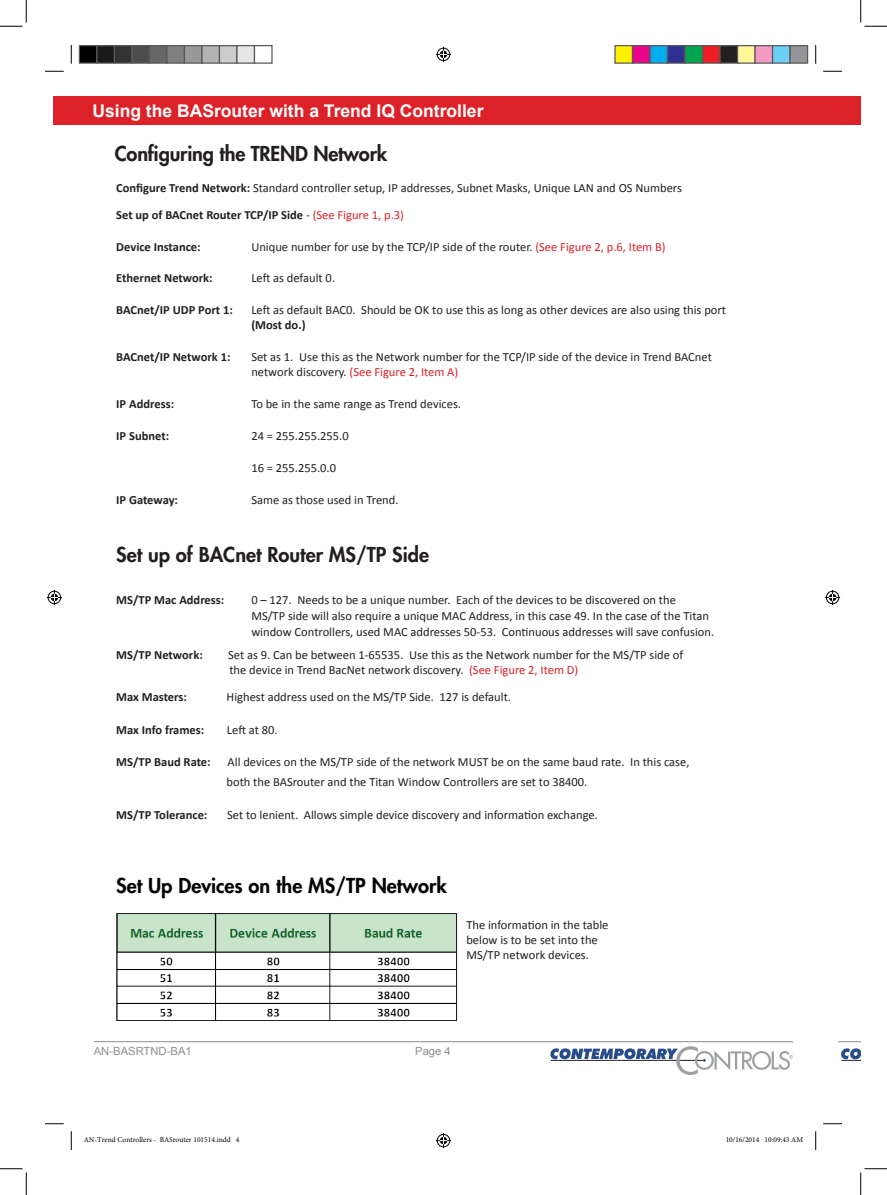
<style>
.page{position:relative;width:887px;height:1195px;background:#fff}
.page>*{position:absolute;margin:0;border:0;box-sizing:border-box;transform-origin:0 0}
.t1{font:800 20px "Futura";letter-spacing:-.01em;color:#231f20}
.t2{font:800 20px "Futura";color:#040503}
.t3{font:700 17.5px "Arial";color:#fff}
.t4{font:12.5px/15px "Calibri";color:#231f20}
.t5{font:700 12.5px "Calibri";color:#231f20}
.t6{font:11.25px "Arial";color:#8f8e8d}
.t7{font:7.5px "Minion Pro";color:#000}
.s1{font-weight:700}
.s2{color:#da2128}
</style>
<div class="page">
<hr style="left:94px;top:1041px;width:699px;height:1px;background:#8f8e8d">
<svg style="left:838px;top:1041px;width:22px;height:1px"></svg>
<img style="left:118px;top:915px;width:337px;height:104px">
<div style="left:116px;top:913px;width:341px;height:108px;border:1px solid #231f20"></div>
<svg style="left:550px;top:1046px;width:242px;height:29px"></svg>
<svg style="left:841px;top:1048px;width:19px;height:13px"></svg>
<div style="left:54px;top:96px;width:806px;height:29px;background:#dc2228"></div>
<svg style="left:45px;top:70px;width:19px;height:2px"></svg>
<svg style="left:823px;top:70px;width:19px;height:2px"></svg>
<svg style="left:45px;top:1123px;width:19px;height:1px"></svg>
<svg style="left:823px;top:1123px;width:19px;height:1px"></svg>
<svg style="left:70px;top:45px;width:2px;height:19px"></svg>
<svg style="left:70px;top:1131px;width:2px;height:19px"></svg>
<svg style="left:815px;top:45px;width:1px;height:19px"></svg>
<svg style="left:815px;top:1131px;width:1px;height:19px"></svg>
<svg style="left:0;top:0;width:27px;height:27px"></svg>
<svg style="left:0;top:1168px;width:27px;height:27px"></svg>
<svg style="left:860px;top:0;width:27px;height:27px"></svg>
<svg style="left:860px;top:1168px;width:27px;height:27px"></svg>
<svg style="left:436px;top:47px;width:15px;height:15px"></svg>
<svg style="left:436px;top:1133px;width:15px;height:15px"></svg>
<svg style="left:47px;top:590px;width:15px;height:15px"></svg>
<svg style="left:825px;top:590px;width:15px;height:15px"></svg>
<div style="left:79px;top:46px;width:18px;height:17px;background:#000"></div>
<div style="left:79px;top:45px;width:19px;height:19px;border:1px solid #595959"></div>
<div style="left:97px;top:46px;width:17px;height:17px;background:#1a1a1a"></div>
<div style="left:96px;top:45px;width:19px;height:19px;border:1px solid #595959"></div>
<div style="left:114px;top:46px;width:18px;height:17px;background:#333"></div>
<div style="left:114px;top:45px;width:18px;height:19px;border:1px solid #595959"></div>
<div style="left:132px;top:46px;width:17px;height:17px;background:#4d4d4d"></div>
<div style="left:131px;top:45px;width:19px;height:19px;border:1px solid #595959"></div>
<div style="left:149px;top:46px;width:18px;height:17px;background:#666"></div>
<div style="left:149px;top:45px;width:19px;height:19px;border:1px solid #595959"></div>
<div style="left:167px;top:46px;width:17px;height:17px;background:#808080"></div>
<div style="left:166px;top:45px;width:19px;height:19px;border:1px solid #595959"></div>
<div style="left:184px;top:46px;width:18px;height:17px;background:#999"></div>
<div style="left:184px;top:45px;width:18px;height:19px;border:1px solid #595959"></div>
<div style="left:202px;top:46px;width:17px;height:17px;background:#b3b3b3"></div>
<div style="left:201px;top:45px;width:19px;height:19px;border:1px solid #595959"></div>
<div style="left:219px;top:46px;width:18px;height:17px;background:#ccc"></div>
<div style="left:219px;top:45px;width:19px;height:19px;border:1px solid #595959"></div>
<div style="left:237px;top:46px;width:17px;height:17px;background:#e6e6e6"></div>
<div style="left:236px;top:45px;width:19px;height:19px;border:1px solid #595959"></div>
<div style="left:254px;top:45px;width:18px;height:19px;border:1px solid #595959"></div>
<div style="left:615px;top:46px;width:17px;height:17px;background:#fff101"></div>
<div style="left:614px;top:45px;width:19px;height:19px;border:1px solid #595959"></div>
<div style="left:632px;top:46px;width:18px;height:17px;background:#ed028c"></div>
<div style="left:632px;top:45px;width:18px;height:19px;border:1px solid #595959"></div>
<div style="left:650px;top:46px;width:17px;height:17px;background:#00aeef"></div>
<div style="left:649px;top:45px;width:19px;height:19px;border:1px solid #595959"></div>
<div style="left:667px;top:46px;width:18px;height:17px;background:#2e3092"></div>
<div style="left:667px;top:45px;width:18px;height:19px;border:1px solid #595959"></div>
<div style="left:685px;top:46px;width:17px;height:17px;background:#00a54f"></div>
<div style="left:684px;top:45px;width:19px;height:19px;border:1px solid #595959"></div>
<div style="left:702px;top:46px;width:18px;height:17px;background:#ee1d23"></div>
<div style="left:702px;top:45px;width:18px;height:19px;border:1px solid #595959"></div>
<div style="left:720px;top:46px;width:17px;height:17px;background:#231f20"></div>
<div style="left:719px;top:45px;width:19px;height:19px;border:1px solid #595959"></div>
<div style="left:737px;top:46px;width:18px;height:17px;background:#fff79a"></div>
<div style="left:737px;top:45px;width:18px;height:19px;border:1px solid #595959"></div>
<div style="left:755px;top:46px;width:17px;height:17px;background:#f499c2"></div>
<div style="left:754px;top:45px;width:19px;height:19px;border:1px solid #595959"></div>
<div style="left:772px;top:46px;width:18px;height:17px;background:#6bcff6"></div>
<div style="left:772px;top:45px;width:18px;height:19px;border:1px solid #595959"></div>
<div style="left:790px;top:46px;width:17px;height:17px;background:#939598"></div>
<div style="left:789px;top:45px;width:19px;height:19px;border:1px solid #595959"></div>
<h2 class="t3" style="left:92px;top:100px;width:392px">Using the BASrouter with a Trend IQ Controller</h2>
<h1 class="t1" style="left:115px;top:141px;width:274px">Configuring the TREND Network</h1>
<p class="t4" style="left:116px;top:175px;width:567px;line-height:26.2px"><span class="s1">Configure Trend Network:</span> Standard controller setup, IP addresses, Subnet Masks, Unique LAN and OS Numbers<br><span class="s1">Set up of BACnet Router TCP/IP Side</span> - <span class="s2">(See Figure 1, p.3)</span></p>
<p class="t5" style="left:116px;top:238px;width:86px">Device Instance:</p>
<p class="t4" style="left:251px;top:239px;width:416px">Unique number for use by the TCP/IP side of the router. <span class="s2">(See Figure 2, p.6, Item B)</span></p>
<p class="t5" style="left:116px;top:270px;width:98px">Ethernet Network:</p>
<p class="t4" style="left:251px;top:271px;width:85px">Left as default 0.</p>
<p class="t5" style="left:116px;top:302px;width:118px">BACnet/IP UDP Port 1:</p>
<p class="t4" style="left:251px;top:303px;width:476px">Left as default BAC0. Should be OK to use this as long as other devices are also using this port</p>
<p class="t5" style="left:251px;top:317px;width:56px">(Most do.)</p>
<p class="t5" style="left:116px;top:349px;width:116px">BACnet/IP Network 1:</p>
<p class="t4" style="left:251px;top:350px;width:462px">Set as 1. Use this as the Network number for the TCP/IP side of the device in Trend BACnet network discovery. <span class="s2">(See Figure 2, Item A)</span></p>
<p class="t5" style="left:116px;top:396px;width:59px">IP Address:</p>
<p class="t4" style="left:251px;top:396px;width:211px">To be in the same range as Trend devices.</p>
<p class="t5" style="left:116px;top:428px;width:54px">IP Subnet:</p>
<p class="t4" style="left:251px;top:428px;width:99px">24 = 255.255.255.0</p>
<p class="t4" style="left:251px;top:460px;width:86px">16 = 255.255.0.0</p>
<p class="t5" style="left:116px;top:492px;width:63px">IP Gateway:</p>
<p class="t4" style="left:251px;top:492px;width:149px">Same as those used in Trend.</p>
<h1 class="t1" style="left:116px;top:542px;width:314px">Set up of BACnet Router MS/TP Side</h1>
<p class="t5" style="left:116px;top:592px;width:110px">MS/TP Mac Address:</p>
<p class="t4" style="left:251px;top:591px;width:464px;line-height:16.2px">0 – 127. Needs to be a unique number. Each of the devices to be discovered on the<br>MS/TP side will also require a unique MAC Address, in this case 49. In the case of the Titan window Controllers, used MAC addresses 50-53. Continuous addresses will save confusion.</p>
<p class="t5" style="left:116px;top:647px;width:88px">MS/TP Network:</p>
<p class="t4" style="left:228px;top:647px;width:456px">Set as 9. Can be between 1-65535. Use this as the Network number for the MS/TP side of the device in Trend BacNet network discovery. <span class="s2">(See Figure 2, Item D)</span></p>
<p class="t5" style="left:116px;top:689px;width:72px">Max Masters:</p>
<p class="t4" style="left:226px;top:690px;width:286px">Highest address used on the MS/TP Side. 127 is default.</p>
<p class="t5" style="left:116px;top:722px;width:90px">Max Info frames:</p>
<p class="t4" style="left:227px;top:722px;width:52px">Left at 80.</p>
<p class="t5" style="left:116px;top:754px;width:96px">MS/TP Baud Rate:</p>
<p class="t4" style="left:226px;top:752px;width:464px;line-height:20px">All devices on the MS/TP side of the network MUST be on the same baud rate. In this case, both the BASrouter and the Titan Window Controllers are set to 38400.</p>
<p class="t5" style="left:116px;top:807px;width:93px">MS/TP Tolerance:</p>
<p class="t4" style="left:227px;top:807px;width:372px">Set to lenient. Allows simple device discovery and information exchange.</p>
<h1 class="t2" style="left:116px;top:873px;width:332px">Set Up Devices on the MS/TP Network</h1>
<p class="t4" style="left:466px;top:918px;width:144px">The information in the table below is to be set into the<br>MS/TP network devices.</p>
<p class="t6" style="left:94px;top:1043px;width:99px">AN-BASRTND-BA1</p>
<p class="t6" style="left:415px;top:1043px;width:37px">Page 4</p>
<p class="t7" style="left:84px;top:1135px;width:157px">AN-Trend Controllers - BASrouter 101514.indd 4</p>
<p class="t7" style="left:725px;top:1135px;width:79px">10/16/2014 10:09:43 AM</p>
</div>
